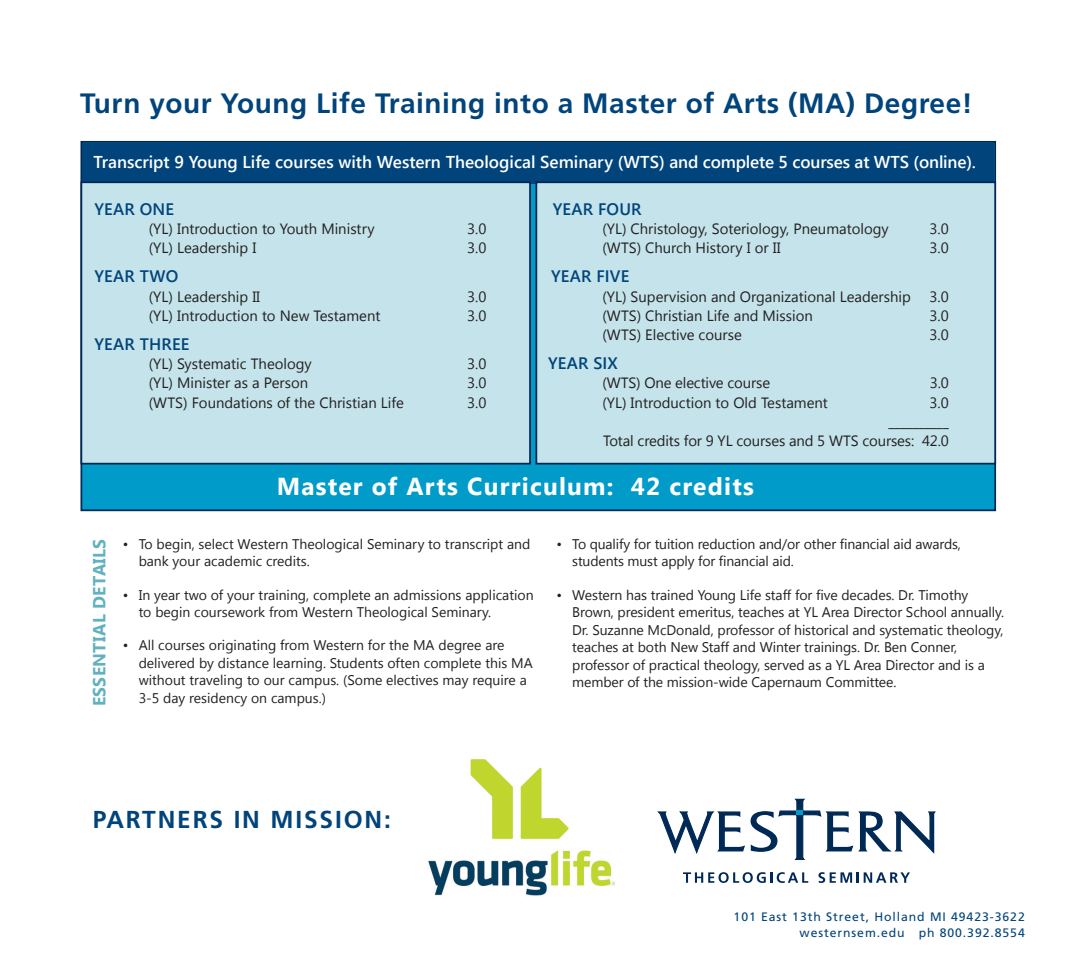
<style>
.page{position:relative;width:1071px;height:977px;background:#fff}
.page>*{position:absolute;margin:0;border:0;box-sizing:border-box;transform-origin:0 0}
.t1{font:700 28px "Frutiger LT Std";letter-spacing:.02em;color:#00447b}
.t2{font:700 24.5px "Segoe UI";letter-spacing:.05em;color:#fff}
.t3{font:700 24.5px "Frutiger LT Std";letter-spacing:.075em;color:#00447b}
.t4{font:700 17.5px "Segoe UI";letter-spacing:.02em;color:#61b1be}
.t5{font:600 17.15px "Segoe UI";color:#fff}
.charts{font:600 16.62px "Segoe UI";letter-spacing:.01em;color:#00447b}
.charts-2{font:14.88px "Segoe UI";color:#231f20}
.t6{font:14px/17.5px "Segoe UI";letter-spacing:-.005em;color:#231f20}
.t7{font:12.25px "Frutiger LT Std";letter-spacing:.075em;color:#00447b}
</style>
<div class="page">
<div style="left:80px;top:141px;width:916px;height:370px;background:#009bc8;border:2px solid #002855"></div>
<div style="left:83px;top:143px;width:911px;height:40px;background:#00447b"></div>
<svg style="left:657px;top:798px;width:279px;height:62px"></svg>
<svg style="left:683px;top:872px;width:125px;height:10px"></svg>
<svg style="left:819px;top:872px;width:91px;height:10px"></svg>
<div style="left:80px;top:181px;width:451px;height:283px;background:#c4e3ea;border:2px solid #002855"></div>
<div style="left:536px;top:181px;width:460px;height:283px;background:#c4e3ea;border:2px solid #002855"></div>
<img style="left:428px;top:759px;width:188px;height:137px">
<p class="t1" style="left:80px;top:87px;width:894px">Turn your Young Life Training into a Master of Arts (MA) Degree!</p>
<p class="t5" style="left:94px;top:145px;width:884px">Transcript 9 Young Life courses with Western Theological Seminary (WTS) and complete 5 courses at WTS (online).</p>
<p class="charts" style="left:553px;top:193px;width:90px">YEAR FOUR</p>
<p class="charts-2" style="left:602px;top:219px;width:288px">(YL) Christology, Soteriology, Pneumatology</p>
<p class="charts-2" style="left:930px;top:219px;width:21px">3.0</p>
<p class="charts-2" style="left:602px;top:238px;width:180px">(WTS) Church History I or II</p>
<p class="charts-2" style="left:930px;top:238px;width:21px">3.0</p>
<p class="charts" style="left:551px;top:261px;width:80px">YEAR FIVE</p>
<p class="charts-2" style="left:602px;top:286px;width:348px">(YL) Supervision and Organizational Leadership 3.0</p>
<p class="charts-2" style="left:602px;top:305px;width:212px">(WTS) Christian Life and Mission</p>
<p class="charts-2" style="left:930px;top:305px;width:21px">3.0</p>
<p class="charts-2" style="left:602px;top:324px;width:141px">(WTS) Elective course</p>
<p class="charts-2" style="left:930px;top:324px;width:21px">3.0</p>
<p class="charts" style="left:548px;top:347px;width:71px">YEAR SIX</p>
<p class="charts-2" style="left:602px;top:373px;width:169px">(WTS) One elective course</p>
<p class="charts-2" style="left:930px;top:373px;width:20px">3.0</p>
<p class="charts-2" style="left:602px;top:392px;width:227px">(YL) Introduction to Old Testament</p>
<p class="charts-2" style="left:930px;top:392px;width:21px">3.0</p>
<p class="charts-2" style="left:888px;top:411px;width:62px">__________</p>
<p class="charts-2" style="left:603px;top:430px;width:347px">Total credits for 9 YL courses and 5 WTS courses: 42.0</p>
<p class="charts" style="left:95px;top:193px;width:81px">YEAR ONE</p>
<p class="charts-2" style="left:149px;top:219px;width:227px">(YL) Introduction to Youth Ministry</p>
<p class="charts-2" style="left:467px;top:219px;width:21px">3.0</p>
<p class="charts-2" style="left:149px;top:238px;width:109px">(YL) Leadership I</p>
<p class="charts-2" style="left:467px;top:238px;width:21px">3.0</p>
<p class="charts" style="left:95px;top:261px;width:85px">YEAR TWO</p>
<p class="charts-2" style="left:149px;top:286px;width:113px">(YL) Leadership II</p>
<p class="charts-2" style="left:467px;top:286px;width:21px">3.0</p>
<p class="charts-2" style="left:149px;top:305px;width:233px">(YL) Introduction to New Testament</p>
<p class="charts-2" style="left:467px;top:305px;width:21px">3.0</p>
<p class="charts" style="left:95px;top:328px;width:96px">YEAR THREE</p>
<p class="charts-2" style="left:149px;top:353px;width:165px">(YL) Systematic Theology</p>
<p class="charts-2" style="left:467px;top:353px;width:21px">3.0</p>
<p class="charts-2" style="left:149px;top:373px;width:161px">(YL) Minister as a Person</p>
<p class="charts-2" style="left:467px;top:373px;width:21px">3.0</p>
<p class="charts-2" style="left:149px;top:392px;width:257px">(WTS) Foundations of the Christian Life</p>
<p class="charts-2" style="left:467px;top:392px;width:21px">3.0</p>
<p class="t4" style="left:87px;top:706px;width:169px;rotate:-90deg">ESSENTIAL DETAILS</p>
<p class="t2" style="left:277px;top:468px;width:479px">Master of Arts Curriculum: 42 credits</p>
<p class="t6" style="left:139px;top:534px;width:393px;text-indent:-16px">• To begin, select Western Theological Seminary to transcript and bank your academic credits.</p>
<p class="t6" style="left:139px;top:585px;width:396px;text-indent:-16px">• In year two of your training, complete an admissions application to begin coursework from Western Theological Seminary.</p>
<p class="t6" style="left:139px;top:636px;width:396px;text-indent:-16px">• All courses originating from Western for the MA degree are delivered by distance learning. Students often complete this MA without traveling to our campus. (Some electives may require a 3-5 day residency on campus.)</p>
<p class="t6" style="left:572px;top:534px;width:390px;text-indent:-16px">• To qualify for tuition reduction and/or other financial aid awards, students must apply for financial aid.</p>
<p class="t6" style="left:572px;top:585px;width:433px;text-indent:-16px">• Western has trained Young Life staff for five decades. Dr. Timothy Brown, president emeritus, teaches at YL Area Director School annually.<br>Dr. Suzanne McDonald, professor of historical and systematic theology, teaches at both New Staff and Winter trainings. Dr. Ben Conner, professor of practical theology, served as a YL Area Director and is a member of the mission-wide Capernaum Committee.</p>
<p class="t3" style="left:93px;top:804px;width:300px">PARTNERS IN MISSION:</p>
<p class="t7" style="left:734px;top:909px;width:293px">101 East 13th Street, Holland MI 49423-3622</p>
<p class="t7" style="left:800px;top:925px;width:227px">westernsem.edu ph 800.392.8554</p>
</div>
